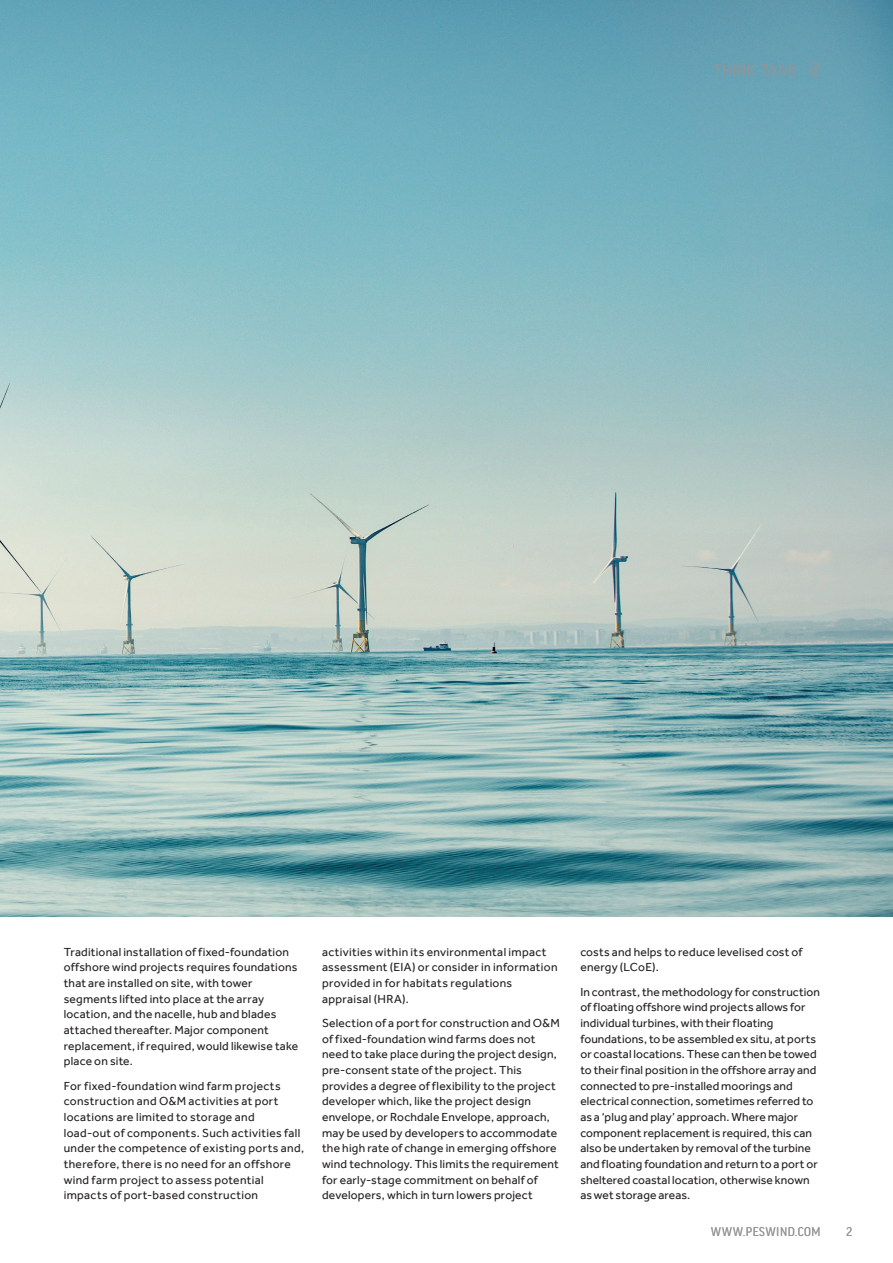
<style>
.page{position:relative;width:893px;height:1263px;background:#fff}
.page>*{position:absolute;margin:0;border:0;box-sizing:border-box;transform-origin:0 0}
.Page_head_2015{font:18px "Good Headline Pro Narr";letter-spacing:.02em;color:#939598}
.t1{font:13.5px "Good Headline Pro Narr";letter-spacing:.035em;color:#939598}
.Body_Copy_2015{font:12px/15.6px "Effra";letter-spacing:.015em;color:#231f20}
</style>
<div class="page">
<img style="left:0;top:0;width:893px;height:916px">
<svg style="left:809px;top:61px;width:11px;height:15px"></svg>
<p class="Page_head_2015" style="left:714px;top:61px;width:84px">THINK TANK</p>
<p class="Body_Copy_2015" style="left:64px;top:944px;width:236px">Traditional installation of fixed-foundation offshore wind projects requires foundations that are installed on site, with tower segments lifted into place at the array location, and the nacelle, hub and blades attached thereafter. Major component replacement, if required, would likewise take place on site.</p>
<p class="Body_Copy_2015" style="left:64px;top:1077px;width:242px">For fixed-foundation wind farm projects construction and O&amp;M activities at port locations are limited to storage and load-out of components. Such activities fall under the competence of existing ports and, therefore, there is no need for an offshore wind farm project to assess potential impacts of port-based construction</p>
<p class="Body_Copy_2015" style="left:322px;top:944px;width:237px">activities within its environmental impact assessment (EIA) or consider in information provided in for habitats regulations appraisal (HRA).</p>
<p class="Body_Copy_2015" style="left:322px;top:1015px;width:239px">Selection of a port for construction and O&amp;M of fixed-foundation wind farms does not need to take place during the project design, pre-consent state of the project. This provides a degree of flexibility to the project developer which, like the project design envelope, or Rochdale Envelope, approach, may be used by developers to accommodate the high rate of change in emerging offshore wind technology. This limits the requirement for early-stage commitment on behalf of developers, which in turn lowers project</p>
<p class="Body_Copy_2015" style="left:580px;top:944px;width:224px">costs and helps to reduce levelised cost of energy (LCoE).</p>
<p class="Body_Copy_2015" style="left:580px;top:983px;width:241px">In contrast, the methodology for construction of floating offshore wind projects allows for individual turbines, with their floating foundations, to be assembled ex situ, at ports or coastal locations. These can then be towed to their final position in the offshore array and connected to pre-installed moorings and electrical connection, sometimes referred to as a ‘plug and play’ approach. Where major component replacement is required, this can also be undertaken by removal of the turbine and floating foundation and return to a port or sheltered coastal location, otherwise known as wet storage areas.</p>
<p class="t1" style="left:711px;top:1225px;width:111px">WWW.PESWIND.COM</p>
<p class="t1" style="left:846px;top:1225px;width:8px">2</p>
</div>
